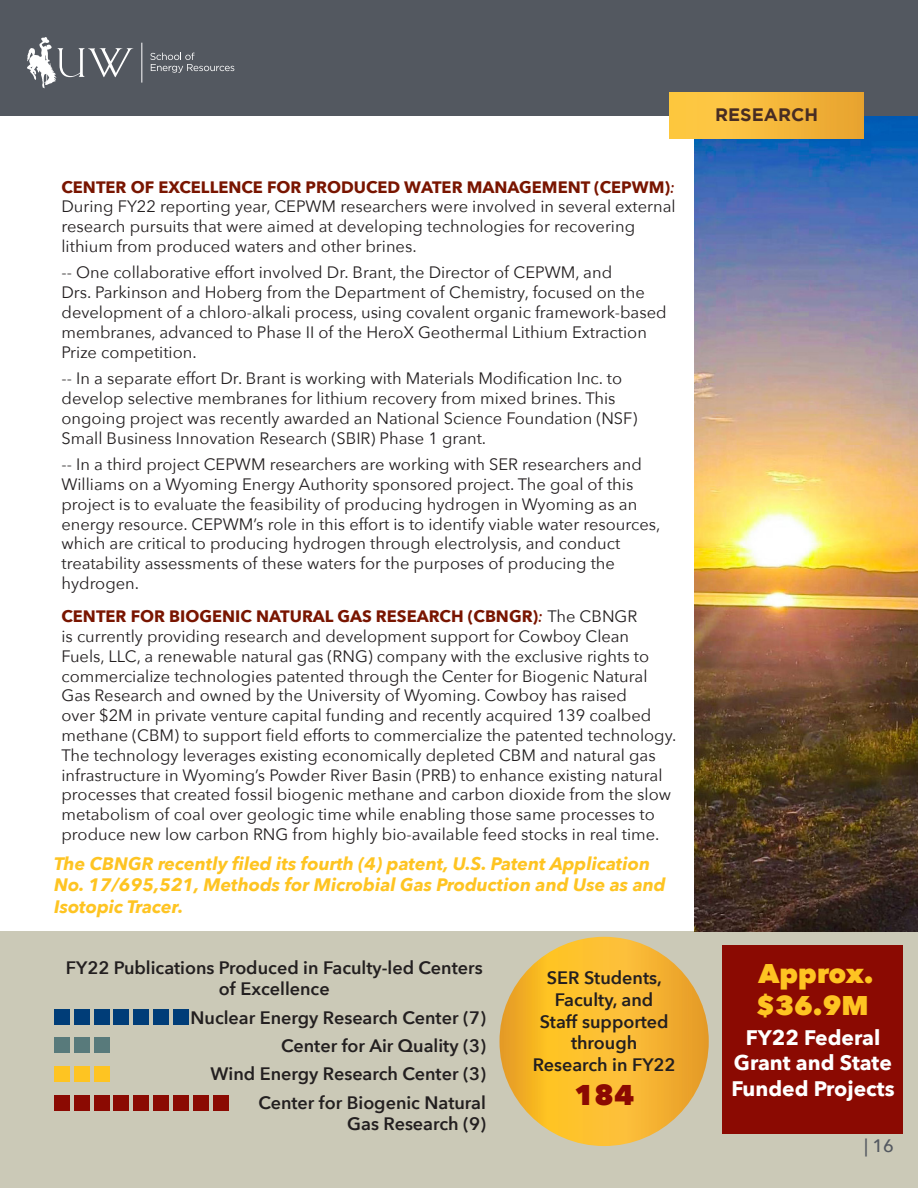
<style>
.page{position:relative;width:918px;height:1188px;background:#fff}
.page>*{position:absolute;margin:0;border:0;box-sizing:border-box;transform-origin:0 0}
.t1{font:800 28.5px "Avenir Next";color:#8b0a02}
.t2{font:800 27px "Avenir Next";color:#fec422}
.t3{font:700 21px/25.2px "Avenir Next";color:#fff;text-align:center}
.t4{font:600 18px/21.6px "Avenir Next";color:#231f20;text-align:center}
.t5{font:italic 700 18px/21.6px "Avenir Next";color:#fec422}
.t6{font:700 18px "Gotham";color:#482d23}
.t7{font:500 18px "Avenir Next";color:#535860}
.t8{font:16.5px/19.8px "Avenir Next";color:#231f20}
.s1{font-weight:700;color:#791500}
.s2{font-weight:500;font-style:italic;color:#791500}
</style>
<div class="page">
<div style="left:0;top:931px;width:918px;height:257px;background:#cbc9b7"></div>
<img style="left:694px;top:116px;width:224px;height:815px">
<div style="left:0;top:0;width:918px;height:116px;background:#535860"></div>
<svg style="left:27px;top:37px;width:106px;height:51px"></svg>
<hr style="left:142px;top:43px;width:1px;height:40px;background:#fff">
<svg style="left:150px;top:53px;width:84px;height:20px"></svg>
<img style="left:669px;top:93px;width:195px;height:45px">
<img style="left:500px;top:937px;width:209px;height:209px;border-radius:105px">
<div style="left:54px;top:1010px;width:16px;height:15px;background:#003d78"></div>
<div style="left:74px;top:1010px;width:16px;height:15px;background:#003d78"></div>
<div style="left:94px;top:1010px;width:15px;height:15px;background:#003d78"></div>
<div style="left:114px;top:1010px;width:15px;height:15px;background:#003d78"></div>
<div style="left:133px;top:1010px;width:16px;height:15px;background:#003d78"></div>
<div style="left:153px;top:1010px;width:16px;height:15px;background:#003d78"></div>
<div style="left:173px;top:1010px;width:16px;height:15px;background:#003d78"></div>
<div style="left:54px;top:1096px;width:16px;height:15px;background:#8b0a02"></div>
<div style="left:74px;top:1096px;width:16px;height:15px;background:#8b0a02"></div>
<div style="left:94px;top:1096px;width:15px;height:15px;background:#8b0a02"></div>
<div style="left:114px;top:1096px;width:15px;height:15px;background:#8b0a02"></div>
<div style="left:133px;top:1096px;width:16px;height:15px;background:#8b0a02"></div>
<div style="left:153px;top:1096px;width:16px;height:15px;background:#8b0a02"></div>
<div style="left:173px;top:1096px;width:16px;height:15px;background:#8b0a02"></div>
<div style="left:54px;top:1066px;width:16px;height:16px;background:#fec422"></div>
<div style="left:74px;top:1066px;width:16px;height:16px;background:#fec422"></div>
<div style="left:94px;top:1066px;width:15px;height:16px;background:#fec422"></div>
<div style="left:54px;top:1037px;width:16px;height:15px;background:#587a7b"></div>
<div style="left:74px;top:1037px;width:16px;height:15px;background:#587a7b"></div>
<div style="left:94px;top:1037px;width:15px;height:15px;background:#587a7b"></div>
<div style="left:193px;top:1096px;width:16px;height:15px;background:#8b0a02"></div>
<div style="left:213px;top:1096px;width:16px;height:15px;background:#8b0a02"></div>
<div style="left:722px;top:946px;width:181px;height:188px;background:#8b0a02"></div>
<p class="t8" style="left:62px;top:176px;width:616px"><span class="s1">CENTER OF EXCELLENCE FOR PRODUCED WATER MANAGEMENT (CEPWM)</span><span class="s2">:<br></span>During FY22 reporting year, CEPWM researchers were involved in several external research pursuits that were aimed at developing technologies for recovering lithium from produced waters and other brines.</p>
<p class="t8" style="left:62px;top:262px;width:607px">-- One collaborative effort involved Dr. Brant, the Director of CEPWM, and<br>Drs. Parkinson and Hoberg from the Department of Chemistry, focused on the development of a chloro-alkali process, using covalent organic framework-based membranes, advanced to Phase II of the HeroX Geothermal Lithium Extraction Prize competition.</p>
<p class="t8" style="left:62px;top:368px;width:578px">-- In a separate effort Dr. Brant is working with Materials Modification Inc. to develop selective membranes for lithium recovery from mixed brines. This ongoing project was recently awarded an National Science Foundation (NSF)<br>Small Business Innovation Research (SBIR) Phase 1 grant.</p>
<p class="t8" style="left:62px;top:454px;width:600px">-- In a third project CEPWM researchers are working with SER researchers and Williams on a Wyoming Energy Authority sponsored project. The goal of this project is to evaluate the feasibility of producing hydrogen in Wyoming as an energy resource. CEPWM’s role in this effort is to identify viable water resources, which are critical to producing hydrogen through electrolysis, and conduct treatability assessments of these waters for the purposes of producing the hydrogen.</p>
<p class="t8" style="left:62px;top:606px;width:616px"><span class="s1">CENTER FOR BIOGENIC NATURAL GAS RESEARCH (CBNGR)</span><span class="s2">:</span> The CBNGR<br>is currently providing research and development support for Cowboy Clean Fuels, LLC, a renewable natural gas (RNG) company with the exclusive rights to commercialize technologies patented through the Center for Biogenic Natural Gas Research and owned by the University of Wyoming. Cowboy has raised<br>over $2M in private venture capital funding and recently acquired 139 coalbed methane (CBM) to support field efforts to commercialize the patented technology.<br>The technology leverages existing economically depleted CBM and natural gas infrastructure in Wyoming’s Powder River Basin (PRB) to enhance existing natural processes that created fossil biogenic methane and carbon dioxide from the slow metabolism of coal over geologic time while enabling those same processes to produce new low carbon RNG from highly bio-available feed stocks in real time.</p>
<p class="t5" style="left:54px;top:852px;width:613px">The CBNGR recently filed its fourth (4) patent, U.S. Patent Application<br>No. 17/695,521, Methods for Microbial Gas Production and Use as and<br>Isotopic Tracer.</p>
<p class="t4" style="left:66px;top:956px;width:418px">FY22 Publications Produced in Faculty-led Centers of Excellence</p>
<p class="t4" style="left:191px;top:1006px;width:297px">Nuclear Energy Research Center (7)</p>
<p class="t4" style="left:281px;top:1035px;width:206px">Center for Air Quality (3)</p>
<p class="t4" style="left:211px;top:1063px;width:277px">Wind Energy Research Center (3)</p>
<p class="t4" style="left:258px;top:1091px;width:229px">Center for Biogenic Natural</p>
<p class="t4" style="left:347px;top:1113px;width:140px">Gas Research (9)</p>
<p class="t4" style="left:533px;top:967px;width:144px">SER Students,<br>Faculty, and<br>Staff supported through<br>Research in FY22</p>
<p class="t1" style="left:574px;top:1077px;width:61px">184</p>
<p class="t6" style="left:715px;top:104px;width:104px">RESEARCH</p>
<p class="t2" style="left:759px;top:957px;width:117px">Approx.</p>
<p class="t2" style="left:756px;top:989px;width:114px">$36.9M</p>
<p class="t3" style="left:731px;top:1025px;width:165px">FY22 Federal<br>Grant and State<br>Funded Projects</p>
<p class="t7" style="left:864px;top:1130px;width:31px">| 16</p>
</div>
